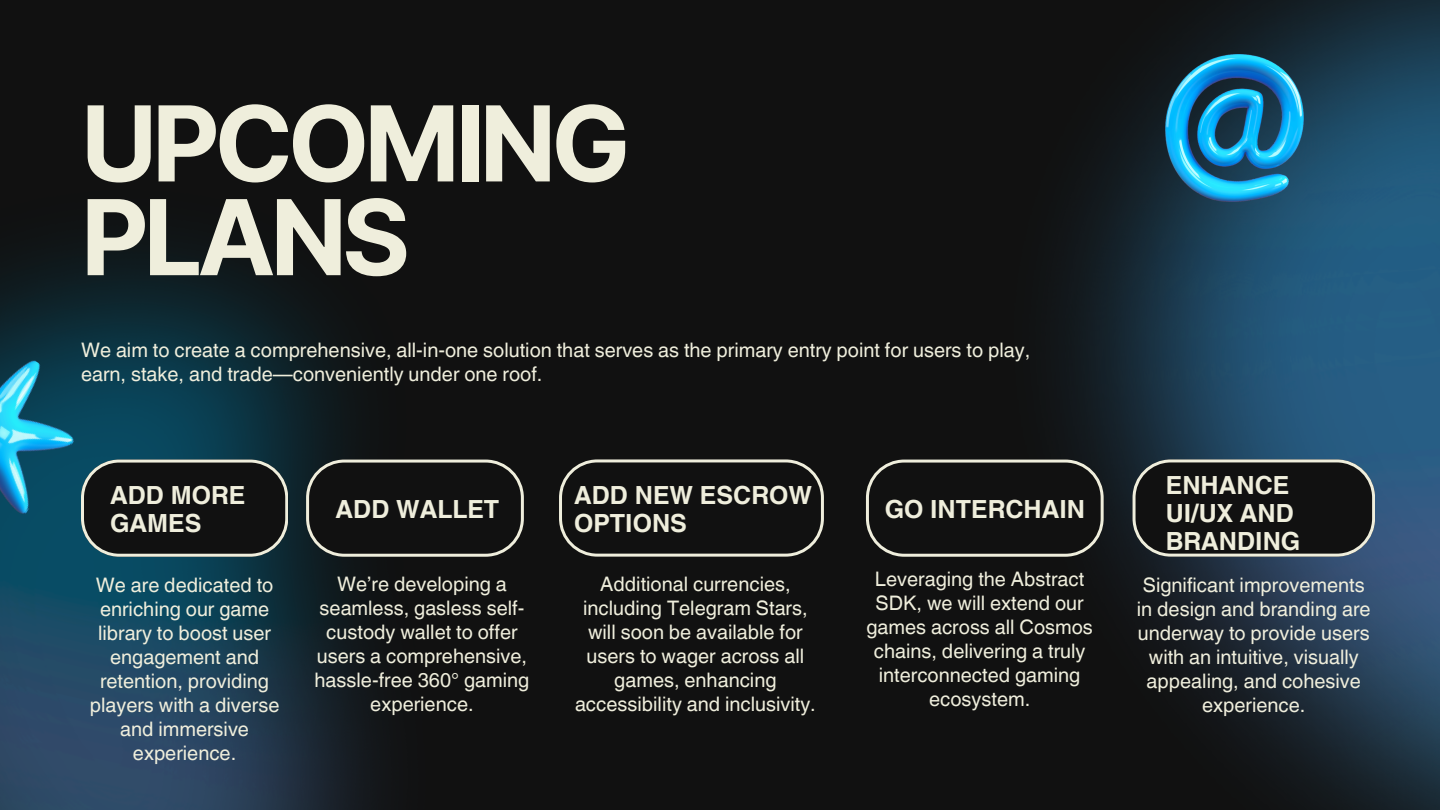
<style>
.page{position:relative;width:1440px;height:810px;background:#111}
.page>*{position:absolute;margin:0;border:0;box-sizing:border-box;transform-origin:0 0}
.t1{font:700 104.6px/93.8px "Inter";letter-spacing:-.05em;color:#efeedc}
.t2{font:700 25px/27.8px "Helvetica World";color:#efeedc}
.t3{font:20px/24px "Helvetica World";color:#efeedc;text-align:center}
</style>
<div class="page">
<img style="left:948px;top:0;width:492px;height:810px">
<img style="left:0;top:253px;width:491px;height:557px">
<svg style="left:81px;top:460px;width:207px;height:97px"></svg>
<svg style="left:559px;top:459px;width:265px;height:98px"></svg>
<svg style="left:866px;top:460px;width:238px;height:97px"></svg>
<img style="left:1166px;top:55px;width:137px;height:147px">
<img style="left:0;top:319px;width:99px;height:230px">
<svg style="left:306px;top:460px;width:218px;height:97px"></svg>
<svg style="left:1133px;top:459px;width:242px;height:98px"></svg>
<p class="t1" style="left:81px;top:97px;width:551px">UPCOMING<br>PLANS</p>
<h2 class="t3" style="left:81px;top:339px;width:951px;text-align:left">We aim to create a comprehensive, all-in-one solution that serves as the primary entry point for users to play, earn, stake, and trade—conveniently under one roof.</h2>
<p class="t2" style="left:110px;top:479px;width:137px">ADD MORE<br>GAMES</p>
<h2 class="t2" style="left:574px;top:479px;width:239px">ADD NEW ESCROW<br>OPTIONS</h2>
<h2 class="t2" style="left:336px;top:492px;width:165px">ADD WALLET</h2>
<p class="t3" style="left:90px;top:573px;width:191px">We are dedicated to enriching our game library to boost user engagement and retention, providing players with a diverse and immersive experience.</p>
<h1 class="t3" style="left:575px;top:573px;width:242px">Additional currencies, including Telegram Stars, will soon be available for users to wager across all games, enhancing accessibility and inclusivity.</h1>
<p class="t3" style="left:315px;top:573px;width:216px">We’re developing a seamless, gasless self&shy;custody wallet to offer users a comprehensive, hassle-free 360° gaming experience.</p>
<p class="t2" style="left:885px;top:492px;width:202px">GO INTERCHAIN</p>
<p class="t3" style="left:866px;top:568px;width:228px">Leveraging the Abstract<br>SDK, we will extend our games across all Cosmos chains, delivering a truly interconnected gaming ecosystem.</p>
<p class="t2" style="left:1166px;top:469px;width:136px">ENHANCE<br>UI/UX AND<br>BRANDING</p>
<p class="t3" style="left:1137px;top:573px;width:235px">Significant improvements in design and branding are underway to provide users with an intuitive, visually appealing, and cohesive experience.</p>
</div>
